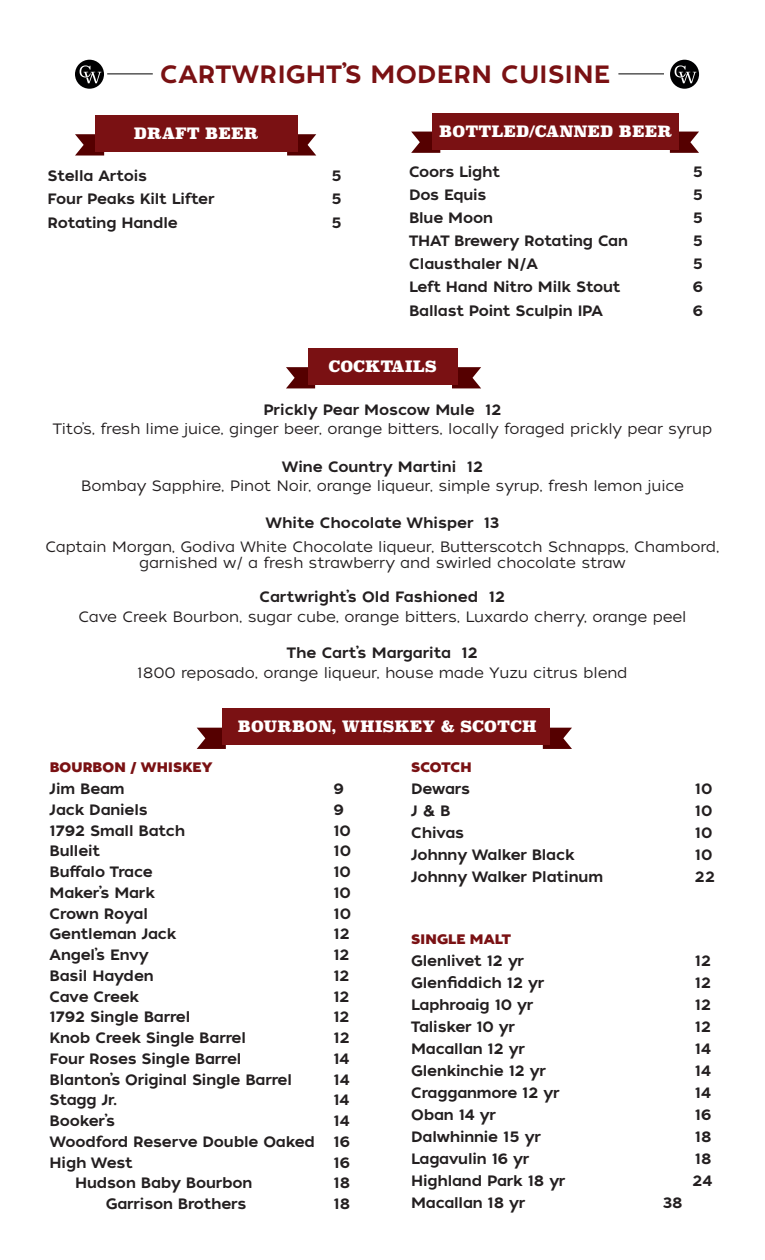
<style>
.page{position:relative;width:765px;height:1260px;background:#fff}
.page>*{position:absolute;margin:0;border:0;box-sizing:border-box;transform-origin:0 0}
.t1{font:25px "Tide Sans 500 Dudette";letter-spacing:.01em;color:#7a1113}
.t2{font:900 15.38px "Superclarendon";color:#fff}
.t3{font:15px "Tide Sans 500 Dudette";letter-spacing:-.01em;color:#231f20}
.t4{font:15px/16.2px "Tide Sans 300 Lil Kahuna";letter-spacing:-.01em;color:#231f20;text-align:center}
.t5{font:13.75px "Tide Sans 700 Mondo";letter-spacing:.01em;color:#7a1113}
</style>
<div class="page">
<hr style="left:107px;top:74px;width:46px;height:1px;background:#000001">
<hr style="left:618px;top:74px;width:46px;height:1px;background:#000001">
<svg style="left:670px;top:132px;width:29px;height:21px"></svg>
<svg style="left:411px;top:132px;width:29px;height:21px"></svg>
<div style="left:432px;top:113px;width:247px;height:37px;background:#7a1113"></div>
<svg style="left:452px;top:367px;width:29px;height:21px"></svg>
<svg style="left:286px;top:367px;width:29px;height:21px"></svg>
<div style="left:308px;top:348px;width:149px;height:36px;background:#7a1113"></div>
<svg style="left:543px;top:728px;width:29px;height:21px"></svg>
<svg style="left:197px;top:728px;width:29px;height:21px"></svg>
<div style="left:223px;top:708px;width:327px;height:37px;background:#7a1113"></div>
<svg style="left:75px;top:60px;width:29px;height:29px"></svg>
<svg style="left:80px;top:65px;width:21px;height:18px"></svg>
<svg style="left:670px;top:60px;width:29px;height:29px"></svg>
<svg style="left:675px;top:65px;width:21px;height:18px"></svg>
<svg style="left:287px;top:134px;width:29px;height:22px"></svg>
<svg style="left:75px;top:134px;width:29px;height:22px"></svg>
<div style="left:95px;top:115px;width:202px;height:36px;background:#7a1113"></div>
<p class="t1" style="left:160px;top:58px;width:452px">CARTWRIGHT’S MODERN CUISINE</p>
<p class="t2" style="left:134px;top:123px;width:126px">DRAFT BEER</p>
<p class="t3" style="left:48px;top:167px;width:101px">Stella Artois</p>
<p class="t3" style="left:331px;top:167px;width:12px">5</p>
<p class="t3" style="left:48px;top:190px;width:168px">Four Peaks Kilt Lifter</p>
<p class="t3" style="left:331px;top:190px;width:12px">5</p>
<p class="t3" style="left:48px;top:213px;width:132px">Rotating Handle</p>
<p class="t3" style="left:331px;top:213px;width:12px">5</p>
<p class="t2" style="left:439px;top:121px;width:234px">BOTTLED/CANNED BEER</p>
<p class="t3" style="left:409px;top:162px;width:93px">Coors Light</p>
<p class="t3" style="left:693px;top:162px;width:12px">5</p>
<p class="t3" style="left:409px;top:185px;width:79px">Dos Equis</p>
<p class="t3" style="left:693px;top:185px;width:12px">5</p>
<p class="t3" style="left:409px;top:208px;width:85px">Blue Moon</p>
<p class="t3" style="left:693px;top:208px;width:12px">5</p>
<p class="t3" style="left:409px;top:231px;width:220px">THAT Brewery Rotating Can</p>
<p class="t3" style="left:693px;top:231px;width:12px">5</p>
<p class="t3" style="left:409px;top:255px;width:130px">Clausthaler N/A</p>
<p class="t3" style="left:693px;top:255px;width:12px">5</p>
<p class="t3" style="left:409px;top:278px;width:213px">Left Hand Nitro Milk Stout</p>
<p class="t3" style="left:693px;top:278px;width:12px">6</p>
<p class="t3" style="left:409px;top:301px;width:196px">Ballast Point Sculpin IPA</p>
<p class="t3" style="left:693px;top:301px;width:12px">6</p>
<p class="t2" style="left:328px;top:356px;width:110px">COCKTAILS</p>
<p class="t3" style="left:263px;top:400px;width:240px">Prickly Pear Moscow Mule 12</p>
<p class="t4" style="left:53px;top:421px;width:661px">Tito’s, fresh lime juice, ginger beer, orange bitters, locally foraged prickly pear syrup</p>
<p class="t3" style="left:282px;top:457px;width:203px">Wine Country Martini 12</p>
<p class="t4" style="left:81px;top:478px;width:605px">Bombay Sapphire, Pinot Noir, orange liqueur, simple syrup, fresh lemon juice</p>
<p class="t3" style="left:266px;top:513px;width:235px">White Chocolate Whisper 13</p>
<p class="t4" style="left:46px;top:539px;width:675px">Captain Morgan, Godiva White Chocolate liqueur, Butterscotch Schnapps, Chambord, garnished w/ a fresh strawberry and swirled chocolate straw</p>
<p class="t3" style="left:260px;top:588px;width:247px">Cartwright’s Old Fashioned 12</p>
<p class="t4" style="left:78px;top:609px;width:610px">Cave Creek Bourbon, sugar cube, orange bitters, Luxardo cherry, orange peel</p>
<p class="t3" style="left:287px;top:643px;width:193px">The Cart’s Margarita 12</p>
<p class="t4" style="left:137px;top:665px;width:492px">1800 reposado, orange liqueur, house made Yuzu citrus blend</p>
<p class="t2" style="left:238px;top:716px;width:300px">BOURBON, WHISKEY &amp; SCOTCH</p>
<p class="t5" style="left:50px;top:759px;width:164px">BOURBON / WHISKEY</p>
<p class="t3" style="left:50px;top:779px;width:77px">Jim Beam</p>
<p class="t3" style="left:333px;top:779px;width:12px">9</p>
<p class="t3" style="left:50px;top:800px;width:100px">Jack Daniels</p>
<p class="t3" style="left:333px;top:800px;width:12px">9</p>
<p class="t3" style="left:50px;top:821px;width:137px">1792 Small Batch</p>
<p class="t3" style="left:333px;top:821px;width:19px">10</p>
<p class="t3" style="left:50px;top:842px;width:52px">Bulleit</p>
<p class="t3" style="left:333px;top:842px;width:19px">10</p>
<p class="t3" style="left:50px;top:862px;width:105px">Buffalo Trace</p>
<p class="t3" style="left:333px;top:862px;width:19px">10</p>
<p class="t3" style="left:50px;top:883px;width:107px">Maker’s Mark</p>
<p class="t3" style="left:333px;top:883px;width:19px">10</p>
<p class="t3" style="left:50px;top:904px;width:100px">Crown Royal</p>
<p class="t3" style="left:333px;top:904px;width:19px">10</p>
<p class="t3" style="left:50px;top:925px;width:128px">Gentleman Jack</p>
<p class="t3" style="left:333px;top:925px;width:18px">12</p>
<p class="t3" style="left:50px;top:945px;width:100px">Angel’s Envy</p>
<p class="t3" style="left:333px;top:945px;width:18px">12</p>
<p class="t3" style="left:50px;top:966px;width:106px">Basil Hayden</p>
<p class="t3" style="left:333px;top:966px;width:18px">12</p>
<p class="t3" style="left:50px;top:987px;width:91px">Cave Creek</p>
<p class="t3" style="left:333px;top:987px;width:18px">12</p>
<p class="t3" style="left:50px;top:1008px;width:142px">1792 Single Barrel</p>
<p class="t3" style="left:333px;top:1008px;width:18px">12</p>
<p class="t3" style="left:50px;top:1028px;width:198px">Knob Creek Single Barrel</p>
<p class="t3" style="left:333px;top:1028px;width:18px">12</p>
<p class="t3" style="left:50px;top:1049px;width:193px">Four Roses Single Barrel</p>
<p class="t3" style="left:333px;top:1049px;width:18px">14</p>
<p class="t3" style="left:50px;top:1070px;width:244px">Blanton’s Original Single Barrel</p>
<p class="t3" style="left:333px;top:1070px;width:18px">14</p>
<p class="t3" style="left:50px;top:1091px;width:69px">Stagg Jr.</p>
<p class="t3" style="left:333px;top:1091px;width:18px">14</p>
<p class="t3" style="left:50px;top:1111px;width:67px">Booker’s</p>
<p class="t3" style="left:333px;top:1111px;width:18px">14</p>
<p class="t3" style="left:50px;top:1132px;width:302px">Woodford Reserve Double Oaked 16</p>
<p class="t3" style="left:50px;top:1153px;width:85px">High West</p>
<p class="t3" style="left:333px;top:1153px;width:18px">16</p>
<p class="t3" style="left:75px;top:1174px;width:179px">Hudson Baby Bourbon</p>
<p class="t3" style="left:333px;top:1174px;width:18px">18</p>
<p class="t3" style="left:106px;top:1194px;width:142px">Garrison Brothers</p>
<p class="t3" style="left:333px;top:1194px;width:18px">18</p>
<p class="t5" style="left:411px;top:759px;width:62px">SCOTCH</p>
<p class="t3" style="left:411px;top:779px;width:60px">Dewars</p>
<p class="t3" style="left:695px;top:779px;width:19px">10</p>
<p class="t3" style="left:411px;top:801px;width:41px">J &amp; B</p>
<p class="t3" style="left:695px;top:801px;width:19px">10</p>
<p class="t3" style="left:411px;top:823px;width:55px">Chivas</p>
<p class="t3" style="left:695px;top:823px;width:19px">10</p>
<p class="t3" style="left:411px;top:845px;width:165px">Johnny Walker Black</p>
<p class="t3" style="left:695px;top:845px;width:19px">10</p>
<p class="t3" style="left:411px;top:867px;width:194px">Johnny Walker Platinum</p>
<p class="t3" style="left:695px;top:867px;width:22px">22</p>
<p class="t5" style="left:411px;top:930px;width:101px">SINGLE MALT</p>
<p class="t3" style="left:411px;top:951px;width:115px">Glenlivet 12 yr</p>
<p class="t3" style="left:695px;top:951px;width:18px">12</p>
<p class="t3" style="left:411px;top:973px;width:135px">Glenfiddich 12 yr</p>
<p class="t3" style="left:695px;top:973px;width:18px">12</p>
<p class="t3" style="left:411px;top:995px;width:124px">Laphroaig 10 yr</p>
<p class="t3" style="left:695px;top:995px;width:18px">12</p>
<p class="t3" style="left:411px;top:1017px;width:105px">Talisker 10 yr</p>
<p class="t3" style="left:695px;top:1017px;width:18px">12</p>
<p class="t3" style="left:411px;top:1039px;width:115px">Macallan 12 yr</p>
<p class="t3" style="left:695px;top:1039px;width:18px">14</p>
<p class="t3" style="left:411px;top:1061px;width:136px">Glenkinchie 12 yr</p>
<p class="t3" style="left:695px;top:1061px;width:18px">14</p>
<p class="t3" style="left:411px;top:1083px;width:150px">Cragganmore 12 yr</p>
<p class="t3" style="left:695px;top:1083px;width:18px">14</p>
<p class="t3" style="left:411px;top:1105px;width:86px">Oban 14 yr</p>
<p class="t3" style="left:695px;top:1105px;width:18px">16</p>
<p class="t3" style="left:411px;top:1127px;width:131px">Dalwhinnie 15 yr</p>
<p class="t3" style="left:695px;top:1127px;width:18px">18</p>
<p class="t3" style="left:411px;top:1149px;width:120px">Lagavulin 16 yr</p>
<p class="t3" style="left:695px;top:1149px;width:18px">18</p>
<p class="t3" style="left:411px;top:1171px;width:156px">Highland Park 18 yr</p>
<p class="t3" style="left:693px;top:1171px;width:22px">24</p>
<p class="t3" style="left:411px;top:1193px;width:116px">Macallan 18 yr</p>
<p class="t3" style="left:663px;top:1193px;width:21px">38</p>
</div>
